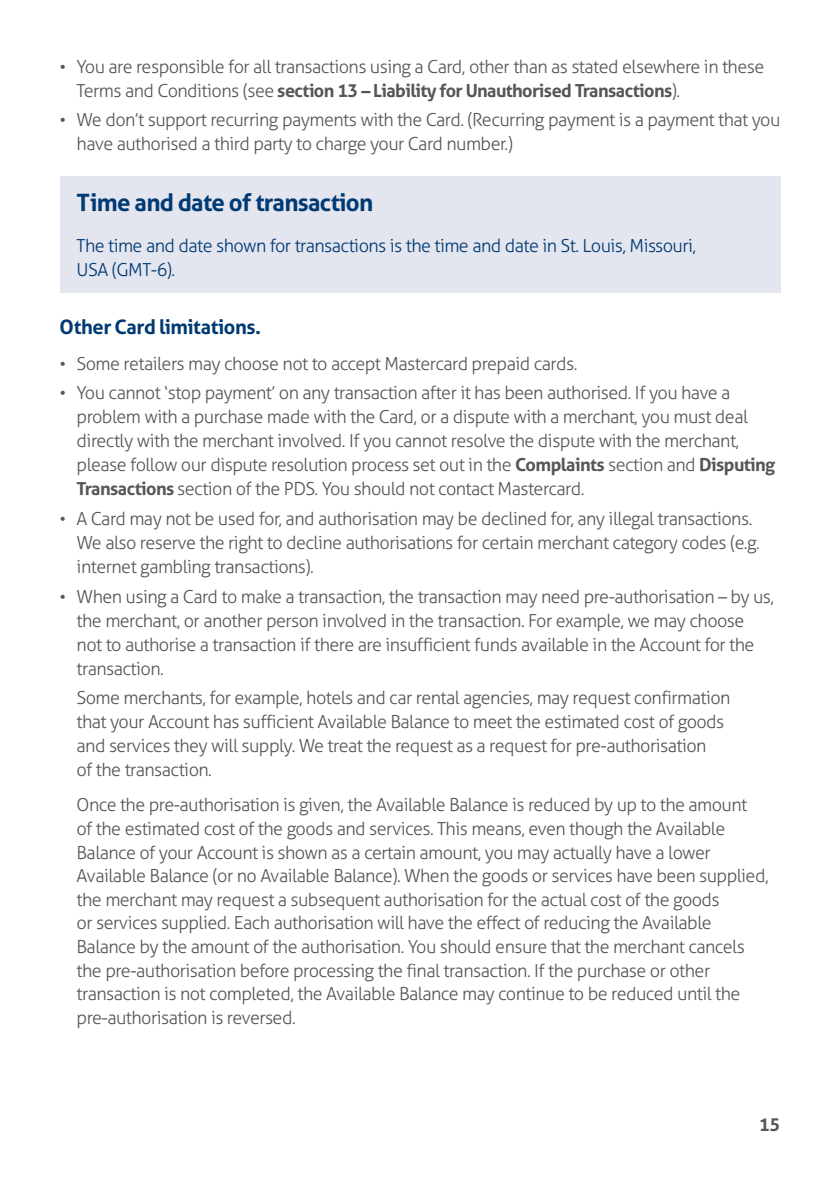
<style>
.page{position:relative;width:840px;height:1191px;background:#fff}
.page>*{position:absolute;margin:0;border:0;box-sizing:border-box;transform-origin:0 0}
.TH2_Non_TOC{font:700 24px "Aller";letter-spacing:-.03em;color:#003a72}
.TH3_Non_TOC{font:700 20px "Aller";letter-spacing:-.02em;color:#003a72}
.Body{font:300 18px/24px "Aller";letter-spacing:-.03em;color:#565656}
.Table_Body{font:300 18px/24px "Aller";letter-spacing:-.03em;color:#003a72}
.t1{font:700 18px "Aller";color:#565656}
.s1{font-weight:700}
</style>
<div class="page">
<div style="left:60px;top:176px;width:720px;height:117px;background:#e3e5ef"></div>
<p class="Body" style="left:77px;top:54px;width:689px;text-indent:-17px">• You are responsible for all transactions using a Card, other than as stated elsewhere in these<br>Terms and Conditions (see <span class="s1">section 13 – Liability for Unauthorised Transactions</span>).</p>
<p class="Body" style="left:77px;top:108px;width:704px;text-indent:-17px">• We don’t support recurring payments with the Card. (Recurring payment is a payment that you have authorised a third party to charge your Card number.)</p>
<h3 class="TH2_Non_TOC" style="left:77px;top:187px;width:298px">Time and date of transaction</h3>
<p class="Table_Body" style="left:77px;top:234px;width:620px">The time and date shown for transactions is the time and date in St. Louis, Missouri,<br>USA (GMT-6).</p>
<h4 class="TH3_Non_TOC" style="left:60px;top:314px;width:203px">Other Card limitations.</h4>
<p class="Body" style="left:60px;top:351px;width:519px">• Some retailers may choose not to accept Mastercard prepaid cards.</p>
<p class="Body" style="left:77px;top:381px;width:700px;text-indent:-17px">• You cannot ‘stop payment’ on any transaction after it has been authorised. If you have a problem with a purchase made with the Card, or a dispute with a merchant, you must deal directly with the merchant involved. If you cannot resolve the dispute with the merchant, please follow our dispute resolution process set out in the <span class="s1">Complaints</span> section and <span class="s1">Disputing Transactions</span> section of the PDS. You should not contact Mastercard.</p>
<p class="Body" style="left:77px;top:506px;width:684px;text-indent:-17px">• A Card may not be used for, and authorisation may be declined for, any illegal transactions.<br>We also reserve the right to decline authorisations for certain merchant category codes (e.g. internet gambling transactions).</p>
<p class="Body" style="left:77px;top:584px;width:698px;text-indent:-17px">• When using a Card to make a transaction, the transaction may need pre-authorisation – by us, the merchant, or another person involved in the transaction. For example, we may choose not to authorise a transaction if there are insufficient funds available in the Account for the transaction.</p>
<p class="Body" style="left:77px;top:686px;width:655px">Some merchants, for example, hotels and car rental agencies, may request confirmation that your Account has sufficient Available Balance to meet the estimated cost of goods and services they will supply. We treat the request as a request for pre-authorisation<br>of the transaction.</p>
<p class="Body" style="left:77px;top:793px;width:693px">Once the pre-authorisation is given, the Available Balance is reduced by up to the amount<br>of the estimated cost of the goods and services. This means, even though the Available Balance of your Account is shown as a certain amount, you may actually have a lower Available Balance (or no Available Balance). When the goods or services have been supplied, the merchant may request a subsequent authorisation for the actual cost of the goods<br>or services supplied. Each authorisation will have the effect of reducing the Available Balance by the amount of the authorisation. You should ensure that the merchant cancels the pre-authorisation before processing the final transaction. If the purchase or other transaction is not completed, the Available Balance may continue to be reduced until the pre-authorisation is reversed.</p>
<p class="t1" style="left:758px;top:1113px;width:23px">15</p>
</div>
